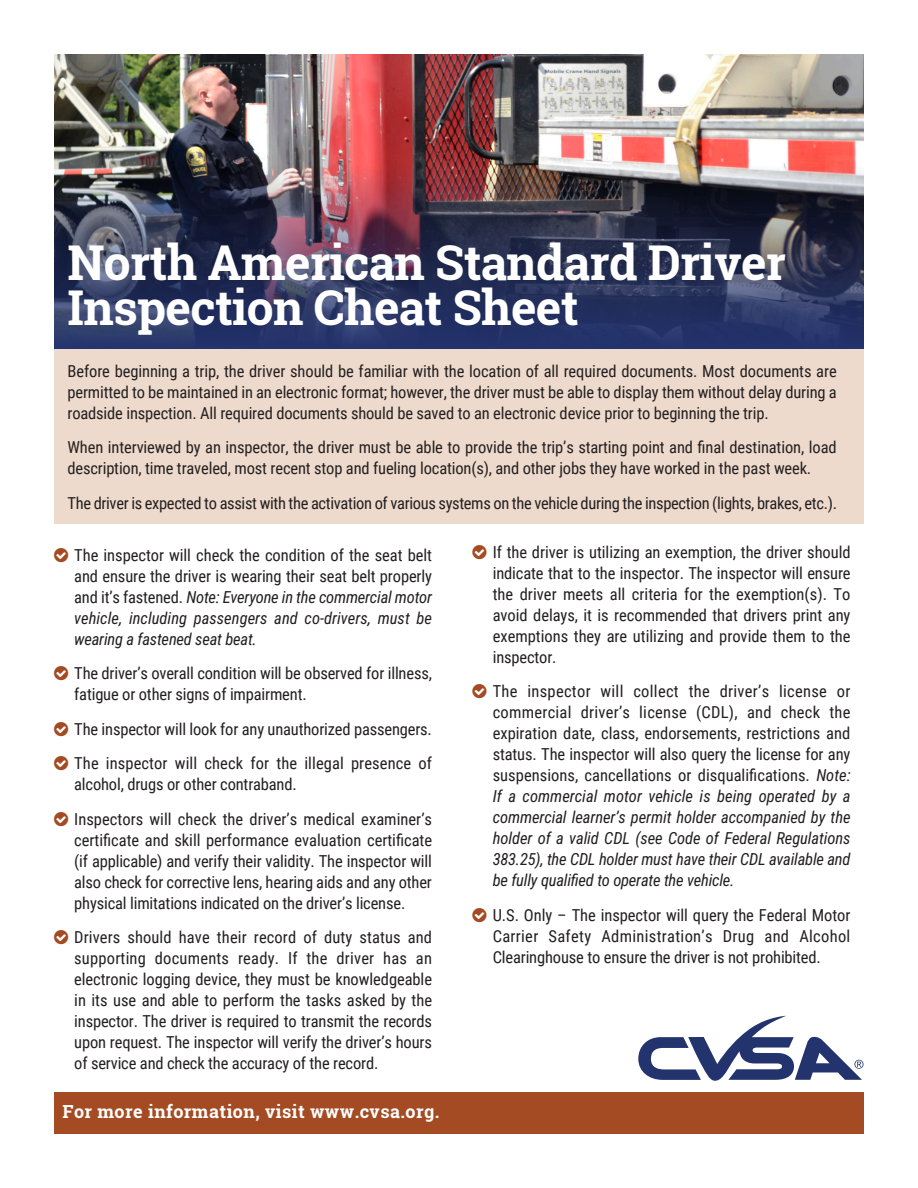
<style>
.page{position:relative;width:918px;height:1188px;background:#fff}
.page>*{position:absolute;margin:0;border:0;box-sizing:border-box;transform-origin:0 0}
.t1{font:700 48px/45px "Roboto Slab";letter-spacing:-.015em;color:#fff}
.t2{font:700 18px "Roboto Slab";letter-spacing:.025em;color:#fff}
.t3{font:16.5px/21px "Roboto Condensed";letter-spacing:-.01em;color:#231f20;text-align:justify}
.s1{font-style:italic}
</style>
<div class="page">
<div style="left:54px;top:334px;width:810px;height:190px;background:#eddacc"></div>
<img style="left:54px;top:54px;width:810px;height:112px">
<img style="left:54px;top:166px;width:810px;height:182px">
<svg style="left:638px;top:1016px;width:226px;height:65px"></svg>
<div style="left:54px;top:1093px;width:810px;height:41px;background:#a44b23"></div>
<p class="t1" style="left:68px;top:239px;width:720px">North American Standard Driver<br>Inspection Cheat Sheet</p>
<p class="t3" style="left:68px;top:360px;width:771px">Before beginning a trip, the driver should be familiar with the location of all required documents. Most documents are permitted to be maintained in an electronic format; however, the driver must be able to display them without delay during a roadside inspection. All required documents should be saved to an electronic device prior to beginning the trip.</p>
<p class="t3" style="left:68px;top:436px;width:771px">When interviewed by an inspector, the driver must be able to provide the trip’s starting point and final destination, load description, time traveled, most recent stop and fueling location(s), and other jobs they have worked in the past week.</p>
<p class="t3" style="left:68px;top:492px;width:771px">The driver is expected to assist with the activation of various systems on the vehicle during the inspection (lights, brakes, etc.).</p>
<p class="t3" style="left:74px;top:544px;width:359px">The inspector will check the condition of the seat belt and ensure the driver is wearing their seat belt properly and it’s fastened. <span class="s1">Note: Everyone in the commercial motor vehicle, including passengers and co-drivers, must be wearing a fastened seat beat.</span></p>
<p class="t3" style="left:74px;top:662px;width:359px">The driver’s overall condition will be observed for illness, fatigue or other signs of impairment.</p>
<p class="t3" style="left:74px;top:718px;width:359px">The inspector will look for any unauthorized passengers.</p>
<p class="t3" style="left:74px;top:752px;width:359px">The inspector will check for the illegal presence of alcohol, drugs or other contraband.</p>
<p class="t3" style="left:74px;top:808px;width:359px">Inspectors will check the driver’s medical examiner’s certificate and skill performance evaluation certificate (if applicable) and verify their validity. The inspector will also check for corrective lens, hearing aids and any other physical limitations indicated on the driver’s license.</p>
<p class="t3" style="left:74px;top:926px;width:359px">Drivers should have their record of duty status and supporting documents ready. If the driver has an electronic logging device, they must be knowledgeable in its use and able to perform the tasks asked by the inspector. The driver is required to transmit the records upon request. The inspector will verify the driver’s hours of service and check the accuracy of the record.</p>
<p class="t2" style="left:62px;top:1099px;width:378px">For more information, visit www.cvsa.org.</p>
<p class="t3" style="left:493px;top:541px;width:359px">If the driver is utilizing an exemption, the driver should indicate that to the inspector. The inspector will ensure the driver meets all criteria for the exemption(s). To avoid delays, it is recommended that drivers print any exemptions they are utilizing and provide them to the inspector.</p>
<p class="t3" style="left:493px;top:680px;width:359px">The inspector will collect the driver’s license or commercial driver’s license (CDL), and check the expiration date, class, endorsements, restrictions and status. The inspector will also query the license for any suspensions, cancellations or disqualifications. <span class="s1">Note:<br>If a commercial motor vehicle is being operated by a commercial learner’s permit holder accompanied by the holder of a valid CDL (see Code of Federal Regulations 383.25), the CDL holder must have their CDL available and be fully qualified to operate the vehicle.</span></p>
<p class="t3" style="left:493px;top:904px;width:359px">U.S. Only – The inspector will query the Federal Motor Carrier Safety Administration’s Drug and Alcohol Clearinghouse to ensure the driver is not prohibited.</p>
</div>
